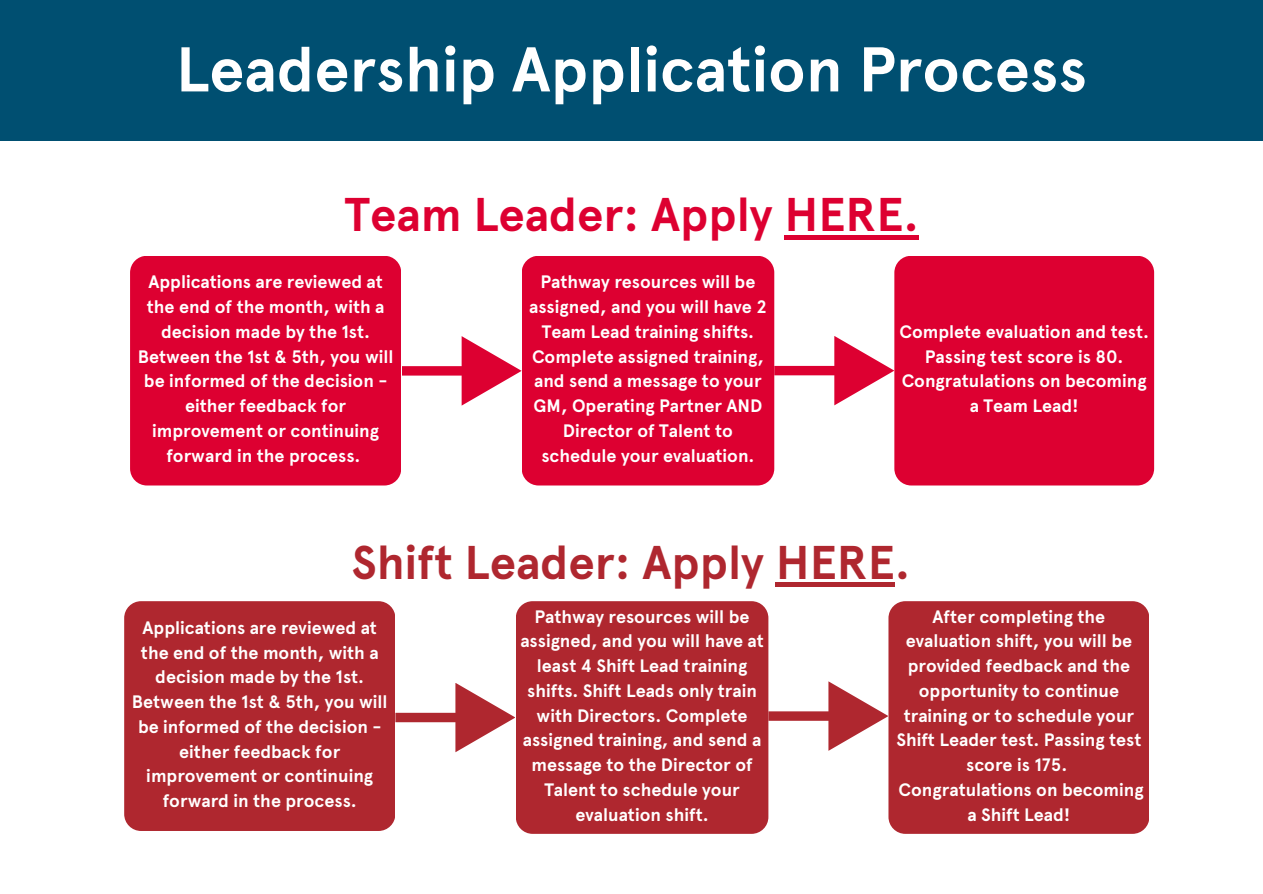
<style>
.page{position:relative;width:1263px;height:894px;background:#fff}
.page>*{position:absolute;margin:0;border:0;box-sizing:border-box;transform-origin:0 0}
.t1{font:700 63px "Apercu";color:#fff}
.t2{font:700 47.25px "Apercu";color:#af272f}
.t3{font:700 47.25px "Apercu";color:#dd0031}
.t4{font:700 18px/24.8px "Apercu";color:#fff;text-align:center}
</style>
<div class="page">
<div style="left:130px;top:256px;width:271px;height:229px;background:#dd0031;border-radius:17px"></div>
<div style="left:522px;top:256px;width:252px;height:229px;background:#dd0031;border-radius:17px"></div>
<div style="left:894px;top:256px;width:260px;height:229px;background:#dd0031;border-radius:17px"></div>
<div style="left:888px;top:601px;width:261px;height:232px;background:#af272f;border-radius:17px"></div>
<div style="left:124px;top:601px;width:271px;height:229px;background:#af272f;border-radius:17px"></div>
<div style="left:516px;top:601px;width:252px;height:232px;background:#af272f;border-radius:17px"></div>
<svg style="left:395px;top:683px;width:120px;height:69px"></svg>
<div style="left:0;top:0;width:1263px;height:140px;background:#004f71"></div>
<svg style="left:768px;top:681px;width:120px;height:69px"></svg>
<svg style="left:774px;top:336px;width:120px;height:69px"></svg>
<svg style="left:402px;top:336px;width:119px;height:69px"></svg>
<div style="left:776px;top:582px;width:119px;height:5px;background:#af272f"></div>
<hr style="left:784px;top:235px;width:135px;height:4px;background:#dd0031">
<p class="t1" style="left:176px;top:31px;width:913px">Leadership Application Process</p>
<p class="t3" style="left:345px;top:186px;width:576px">Team Leader: Apply HERE.</p>
<h1 class="t4" style="left:138px;top:270px;width:257px">Applications are reviewed at the end of the month, with a decision made by the 1st.<br>Between the 1st &amp; 5th, you will be informed of the decision - either feedback for improvement or continuing forward in the process.</h1>
<h2 class="t4" style="left:529px;top:270px;width:239px">Pathway resources will be assigned, and you will have 2<br>Team Lead training shifts.<br>Complete assigned training, and send a message to your<br>GM, Operating Partner AND<br>Director of Talent to schedule your evaluation.</h2>
<p class="t4" style="left:899px;top:319px;width:251px">Complete evaluation and test.<br>Passing test score is 80.<br>Congratulations on becoming a Team Lead!</p>
<p class="t2" style="left:351px;top:533px;width:561px">Shift Leader: Apply HERE.</p>
<h2 class="t4" style="left:132px;top:615px;width:257px">Applications are reviewed at the end of the month, with a decision made by the 1st.<br>Between the 1st &amp; 5th, you will be informed of the decision - either feedback for improvement or continuing forward in the process.</h2>
<p class="t4" style="left:520px;top:604px;width:245px">Pathway resources will be assigned, and you will have at least 4 Shift Lead training shifts. Shift Leads only train with Directors. Complete assigned training, and send a message to the Director of<br>Talent to schedule your evaluation shift.</p>
<p class="t4" style="left:896px;top:604px;width:247px">After completing the evaluation shift, you will be provided feedback and the opportunity to continue training or to schedule your<br>Shift Leader test. Passing test score is 175.</p>
<p class="t4" style="left:899px;top:777px;width:247px">Congratulations on becoming a Shift Lead!</p>
</div>
